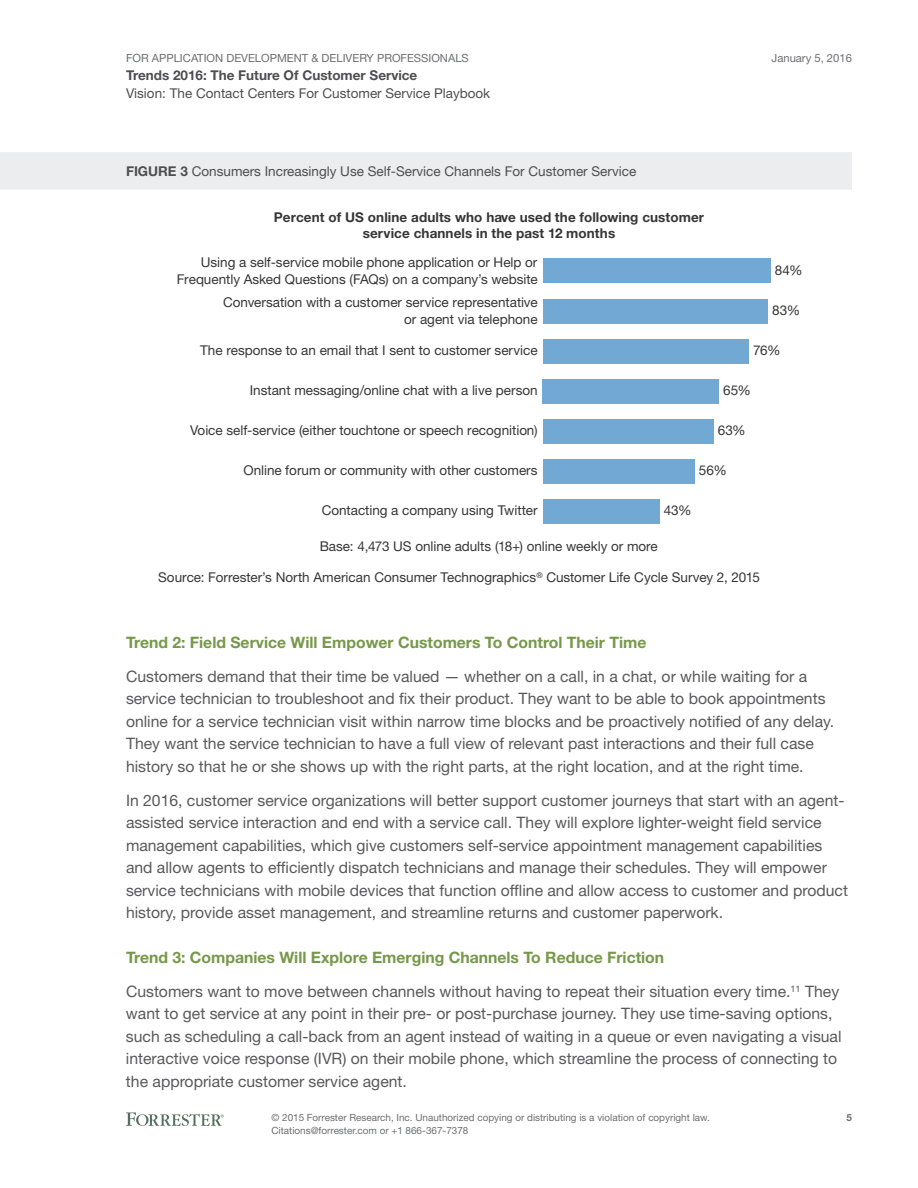
<style>
.page{position:relative;width:918px;height:1188px;background:#fff}
.page>*{position:absolute;margin:0;border:0;box-sizing:border-box;transform-origin:0 0}
.t1{font:15.75px/22.5px "Helvetica Neue LT Std";color:#59595b}
.t2{font:700 15.75px "Helvetica Neue LT Std";color:#769849}
.t3{font:13.5px/16.2px "Helvetica Neue LT Std";color:#363636;text-align:right}
.t4{font:13.5px "Helvetica Neue LT Std";color:#4e4e50}
.t5{font:700 13.5px/16.2px "Helvetica Neue LT Std";letter-spacing:.005em;color:#363636;text-align:center}
.t6{font:700 13.5px "Helvetica Neue LT Std";color:#4e4e50}
.t7{font:11.25px "Helvetica Neue LT Std";color:#6d6e70}
.t8{font:9.9px/12.8px "Helvetica Neue LT Std";color:#6d6e70}
.t9{font:700 9.9px "Helvetica Neue LT Std";color:#6d6e70}
.s1{font-weight:700}
.s2{font-weight:700;color:#769849}
</style>
<div class="page">
<svg style="left:126px;top:1112px;width:98px;height:14px"></svg>
<div style="left:0;top:152px;width:852px;height:38px;background:#ecedee"></div>
<div style="left:543px;top:259px;width:227px;height:24px;background:#71a8d4"></div>
<div style="left:543px;top:299px;width:225px;height:24px;background:#71a8d4"></div>
<div style="left:543px;top:339px;width:206px;height:24px;background:#71a8d4"></div>
<div style="left:543px;top:379px;width:176px;height:24px;background:#71a8d4"></div>
<div style="left:543px;top:419px;width:171px;height:24px;background:#71a8d4"></div>
<div style="left:543px;top:459px;width:152px;height:25px;background:#71a8d4"></div>
<div style="left:543px;top:500px;width:116px;height:24px;background:#71a8d4"></div>
<p class="t7" style="left:126px;top:51px;width:344px">For Application Development &amp; Delivery Professionals</p>
<p class="t6" style="left:126px;top:67px;width:293px">Trends 2016: The Future Of Customer Service</p>
<p class="t4" style="left:126px;top:85px;width:366px">Vision: The Contact Centers For Customer Service Playbook</p>
<p class="t7" style="left:772px;top:51px;width:82px">January 5, 2016</p>
<p class="t4" style="left:126px;top:163px;width:512px"><span class="s1">FIGURE 3</span> Consumers I ncreasingly Use Self-Service Channels For Customer Service</p>
<p class="t5" style="left:274px;top:209px;width:432px">Percent of US online adults who have used the following customer service channels in the past 12 months</p>
<p class="t3" style="left:177px;top:254px;width:362px">Using a self-service mobile phone application or Help or<br>Frequently Asked Questions (FAQs) on a company’s website</p>
<p class="t3" style="left:223px;top:294px;width:316px">Conversation with a customer service representative or agent via telephone</p>
<p class="t3" style="left:200px;top:342px;width:339px">The response to an email that I sent to customer service</p>
<p class="t3" style="left:250px;top:382px;width:289px">Instant messaging/online chat with a live person</p>
<p class="t3" style="left:190px;top:422px;width:349px">Voice self-service (either touchtone or speech recognition)</p>
<p class="t3" style="left:775px;top:262px;width:29px">84%</p>
<p class="t3" style="left:772px;top:302px;width:29px">83%</p>
<p class="t3" style="left:753px;top:342px;width:29px">76%</p>
<p class="t3" style="left:723px;top:382px;width:29px">65%</p>
<p class="t3" style="left:718px;top:422px;width:29px">63%</p>
<p class="t3" style="left:244px;top:462px;width:296px">Online forum or community with other customers</p>
<p class="t3" style="left:322px;top:502px;width:217px">Contacting a company using Twitter</p>
<p class="t3" style="left:699px;top:462px;width:29px">56%</p>
<p class="t3" style="left:664px;top:502px;width:29px">43%</p>
<p class="t3" style="left:320px;top:538px;width:340px">Base: 4,473 US online adults (18+) online weekly or more</p>
<p class="t3" style="left:158px;top:569px;width:603px">Source: Forrester’s North American Consumer Technographics<sup>®</sup> Customer Life Cycle Survey 2, 2015</p>
<p class="t2" style="left:126px;top:633px;width:522px">Trend 2: Field Service Will Empower Customers To Control Their Time</p>
<p class="t1" style="left:126px;top:665px;width:710px">Customers demand that their time be valued — whether on a call, in a chat, or while waiting for a service technician to troubleshoot and fix their product. They want to be able to book appointments online for a service technician visit within narrow time blocks and be proactively notified of any delay.<br>They want the service technician to have a full view of relevant past interactions and their full case history so that he or she shows up with the right parts, at the right location, and at the right time.</p>
<p class="t1" style="left:126px;top:789px;width:723px">I n 2016, customer service organizations will better support customer journeys that start with an agent&shy;assisted service interaction and end with a service call. They will explore lighter-weight field service management capabilities, which give customers self-service appointment management capabilities and allow agents to efficiently dispatch technicians and manage their schedules. They will empower service technicians with mobile devices that function offline and allow access to customer and product history, provide asset management, and streamline returns and customer paperwork.</p>
<p class="t1" style="left:126px;top:941px;width:715px;line-height:33.8px"><span class="s2">Trend 3: Companies Will Explore Emerging Channels To Reduce Friction<br></span>Customers want to move between channels without having to repeat their situation every time.<sup>11</sup> They</p>
<p class="t1" style="left:126px;top:1002px;width:717px">want to get service at any point in their pre- or post-purchase journey. They use time-saving options, such as scheduling a call-back from an agent instead of waiting in a queue or even navigating a visual interactive voice response (IVR) on their mobile phone, which streamline the process of connecting to the appropriate customer service agent.</p>
<p class="t8" style="left:272px;top:1111px;width:440px">© 2015 Forrester Research, I nc. Unauthorized copying or distributing is a violation of copyright law.<br>Citations@forrester.com or +1 866-367-7378</p>
<p class="t9" style="left:846px;top:1112px;width:7px">5</p>
</div>
